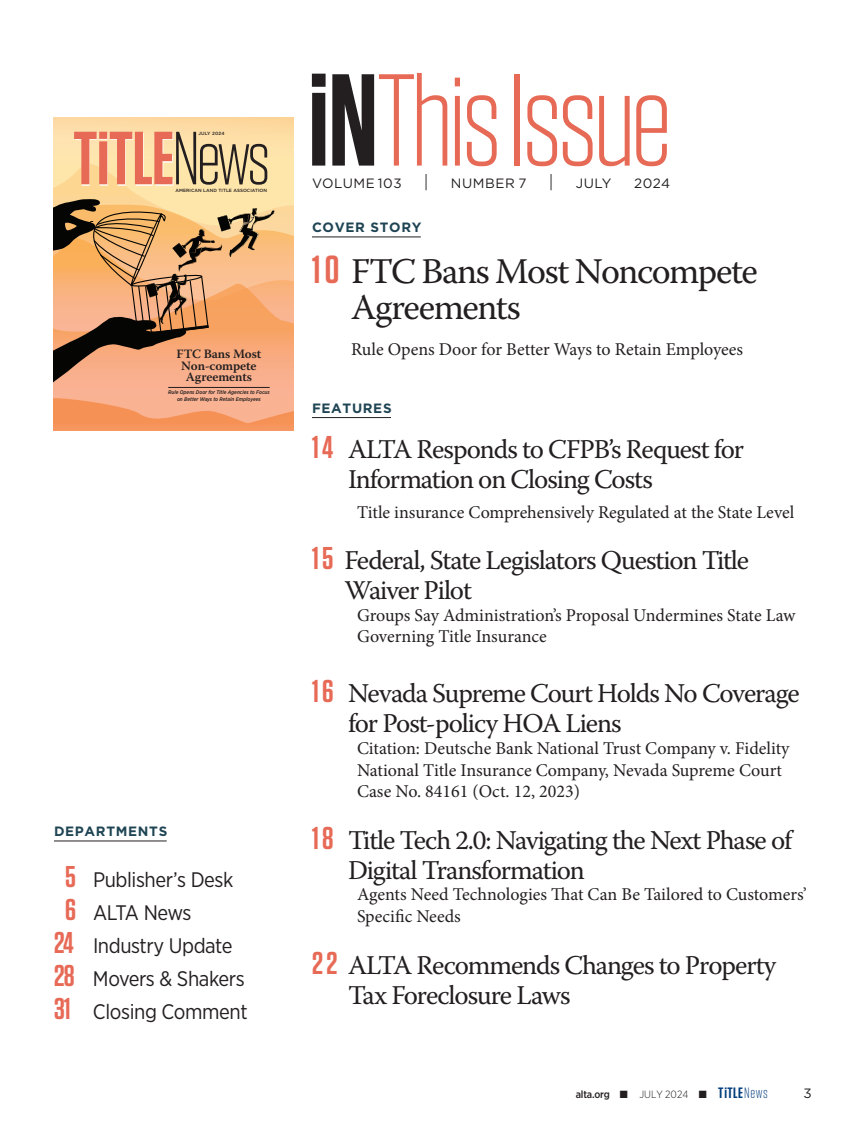
<style>
.page{position:relative;width:864px;height:1134px;background:#fff}
.page>*{position:absolute;margin:0;border:0;box-sizing:border-box;transform-origin:0 0}
.t1{font:300 130.5px "Tungsten";letter-spacing:-.04em;color:#e76a57}
.TOC_Cover_story_headline{font:36px/36px "Warnock Pro";letter-spacing:-.04em;color:#231f20}
.TOC_Feat_Page{font:27px/30px "Warnock Pro";letter-spacing:-.04em;color:#231f20}
.t2{font:21px "Gotham Narrow";letter-spacing:-.02em;color:#231f20}
.TOC_Cov_Byline{font:18px/21.6px "Minion Pro";color:#231f20}
.TOC_Cover_story_headline-2{font:18px "Minion Pro";color:#231f20}
.t3{font:17.55px "Gotham";color:#231f20;scale:.77 1}
.TOC_Tag{font:700 13.5px "Gotham";letter-spacing:.05em;color:#1f4554}
.t4{font:13.5px "Gotham";letter-spacing:.04em;color:#231f20}
.t5{font:600 12.75px/11.9px "Warnock Pro";letter-spacing:-.01em;color:#231f20;text-align:center}
.t6{font:500 10.5px "Gotham Narrow";letter-spacing:-.02em;color:#231f20}
.t7{font:italic 500 5.25px/6.8px "Gotham Narrow";color:#231f20;text-align:center}
.t8{font:500 4.5px "Gotham";letter-spacing:.01em;color:#231f20}
.s1{font-family:"Tungsten";font-weight:600;font-size:30px;color:#fff}
.s2{font-family:"Tungsten";font-weight:600;font-size:30px;color:#e76a57}
.s3{font-weight:600;font-size:132.45px;color:#231f20}
.s4{font-weight:600;color:#231f20}
.s5{font-family:"Tungsten";font-weight:600;font-size:39px;color:#e76a57}
.s6{font-family:"Tungsten";font-weight:600;font-size:31.5px;color:#e76a57}
.s7{font-weight:300}
.s8{font-family:"Tungsten";font-weight:600;font-size:15px;color:#013d7d}
.s9{font-family:"Tungsten";font-weight:600;font-size:15.15px;color:#013d7d}
.s10{font-family:"Tungsten";font-weight:300;font-size:15px;color:#013d7d}
</style>
<div class="page">
<hr style="left:54px;top:841px;width:113px;height:1px;background:#231f20">
<hr style="left:312px;top:417px;width:79px;height:1px;background:#231f20">
<hr style="left:312px;top:237px;width:109px;height:1px;background:#231f20">
<svg style="left:54px;top:185px;width:240px;height:14px;background:#fde0a3"></svg>
<svg style="left:54px;top:199px;width:240px;height:231px;background:#d99c6e"></svg>
<svg style="left:54px;top:117px;width:240px;height:68px;background:#e7bd8f"></svg>
<hr style="left:168px;top:387px;width:102px;height:1px;background:#231f20">
<p class="t8" style="left:198px;top:130px;width:28px">JULY 2024</p>
<p class="t8" style="left:175px;top:187px;width:93px">AMERICAN LAND TITLE ASSOCIATION</p>
<p class="t5" style="left:177px;top:348px;width:86px">FTC Bans Most<br>Non-compete<br>Agreements</p>
<p class="t7" style="left:168px;top:389px;width:103px">Rule Opens Door for Title Agencies to Focus on Better Ways to Retain Employees</p>
<p class="TOC_Tag" style="left:54px;top:822px;width:115px">DEPARTMENTS</p>
<p class="t2" style="left:54px;top:867px;width:181px"><span class="s1">2</span><span class="s2">5</span> Publisher’s Desk</p>
<p class="t2" style="left:54px;top:900px;width:139px"><span class="s1">2</span><span class="s2">6</span> ALTA News</p>
<p class="t2" style="left:54px;top:933px;width:180px"><span class="s2">24</span> Industry Update</p>
<p class="t2" style="left:54px;top:966px;width:192px"><span class="s2">28</span> Movers &amp; Shakers</p>
<p class="t2" style="left:54px;top:999px;width:195px"><span class="s2">31</span> Closing Comment</p>
<p class="t1" style="left:308px;top:54px;width:366px"><span class="s3">i</span><span class="s4">N</span>This Issue</p>
<p class="t4" style="left:312px;top:175px;width:91px">VOLUME 103</p>
<p class="t3" style="left:424px;top:171px;width:7px">|</p>
<p class="t4" style="left:451px;top:175px;width:77px">NUMBER 7</p>
<p class="t3" style="left:549px;top:171px;width:7px">|</p>
<p class="t4" style="left:576px;top:175px;width:37px">JULY</p>
<p class="t4" style="left:634px;top:175px;width:38px">2024</p>
<p class="TOC_Tag" style="left:312px;top:218px;width:111px">COVER STORY</p>
<p class="TOC_Cover_story_headline" style="left:351px;top:253px;width:408px;text-indent:-39px"><span class="s5">10</span> FTC Bans Most Noncompete<br>Agreements</p>
<p class="TOC_Cover_story_headline-2" style="left:351px;top:337px;width:394px">Rule Opens Door for Better Ways to Retain Employees</p>
<p class="TOC_Tag" style="left:312px;top:399px;width:81px">FEATURES</p>
<p class="TOC_Feat_Page" style="left:348px;top:433px;width:398px;text-indent:-36px"><span class="s6">14</span> ALTA Responds to CFPB’s Request for<br>Information on Closing Costs</p>
<p class="TOC_Cov_Byline" style="left:357px;top:501px;width:439px">Title insurance Comprehensively Regulated at the State Level</p>
<p class="TOC_Feat_Page" style="left:344px;top:545px;width:406px;text-indent:-32px"><span class="s6">15</span> Federal, State Legislators Question Title<br>Waiver Pilot</p>
<p class="TOC_Cov_Byline" style="left:357px;top:604px;width:440px">Groups Say Administration’s Proposal Undermines State Law<br>Governing Title Insurance</p>
<p class="TOC_Feat_Page" style="left:348px;top:678px;width:453px;text-indent:-36px"><span class="s6">16</span> Nevada Supreme Court Holds No Coverage for Post-policy HOA Liens</p>
<p class="TOC_Cov_Byline" style="left:357px;top:738px;width:434px">Citation: Deutsche Bank National Trust Company v. Fidelity<br>National Title Insurance Company, Nevada Supreme Court<br>Case No. 84161 (Oct. 12, 2023)</p>
<p class="TOC_Feat_Page" style="left:348px;top:825px;width:446px;text-indent:-36px"><span class="s6">18</span> Title Tech 2.0: Navigating the Next Phase of<br>Digital Transformation</p>
<p class="TOC_Cov_Byline" style="left:357px;top:884px;width:451px">Agents Need Technologies That Can Be Tailored to Customers’<br>Specific Needs</p>
<p class="TOC_Feat_Page" style="left:348px;top:949px;width:430px;text-indent:-36px"><span class="s6">22</span> ALTA Recommends Changes to Property<br>Tax Foreclosure Laws</p>
<p class="t6" style="left:576px;top:1088px;width:194px">alta.org ■ <span class="s7">JULY 2024</span> ■ <span class="s8">T</span><span class="s9">i</span><span class="s8">TLE</span> <span class="s10">News</span></p>
<p class="t4" style="left:803px;top:1085px;width:10px">3</p>
</div>
